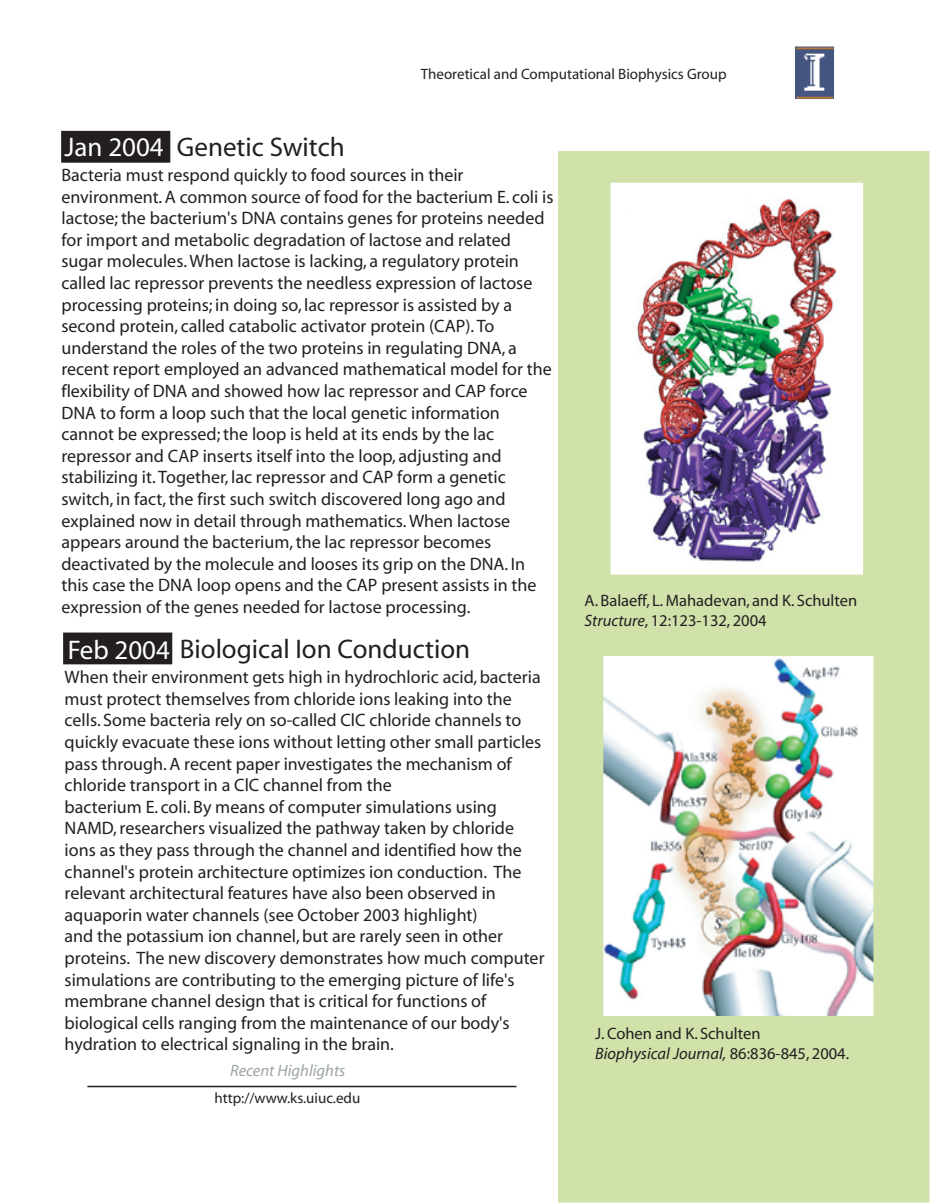
<style>
.page{position:relative;width:931px;height:1204px;background:#fff}
.page>*{position:absolute;margin:0;border:0;box-sizing:border-box;transform-origin:0 0}
.t1{font:27px "Myriad";color:#231f20}
.t2{font:27px "Myriad";color:#fff}
.t3{font:18px/21.6px "Myriad";color:#231f20}
.t4{font:16.5px/19.8px "Myriad";color:#231f20}
.t5{font:italic 16.5px "Myriad";color:#9ca4a5}
.t6{font:700 15px "Helvetica";color:#231f20}
.t7{font:15px "Myriad";color:#231f20}
.s1{color:#fff}
.s2{font-style:italic}
</style>
<div class="page">
<div style="left:557px;top:150px;width:373px;height:1053px;background:#d0e1aa"></div>
<div style="left:556px;top:149px;width:375px;height:1055px;border:2px solid #fff"></div>
<svg style="left:87px;top:1085px;width:430px;height:3px"></svg>
<div style="left:63px;top:633px;width:109px;height:31px;background:#231f20"></div>
<div style="left:61px;top:131px;width:109px;height:32px;background:#231f20"></div>
<img style="left:795px;top:46px;width:39px;height:53px">
<img style="left:610px;top:183px;width:253px;height:392px">
<img style="left:603px;top:656px;width:270px;height:360px">
<p class="t6" style="left:421px;top:66px;width:307px">Theoretical and Computational Biophysics Group</p>
<h1 class="t1" style="left:177px;top:134px;width:169px">Genetic Switch</h1>
<p class="t3" style="left:61px;top:165px;width:493px">Bacteria must respond quickly to food sources in their environment. A common source of food for the bacterium E. coli is lactose; the bacterium's DNA contains genes for proteins needed for import and metabolic degradation of lactose and related sugar molecules. When lactose is lacking, a regulatory protein called lac repressor prevents the needless expression of lactose processing proteins; in doing so, lac repressor is assisted by a second protein, called catabolic activator protein (CAP). To understand the roles of the two proteins in regulating DNA, a recent report employed an advanced mathematical model for the flexibility of DNA and showed how lac repressor and CAP force DNA to form a loop such that the local genetic information cannot be expressed; the loop is held at its ends by the lac repressor and CAP inserts itself into the loop, adjusting and stabilizing it. Together, lac repressor and CAP form a genetic switch, in fact, the first such switch discovered long ago and explained now in detail through mathematics. When lactose appears around the bacterium, the lac repressor becomes deactivated by the molecule and looses its grip on the DNA. In this case the DNA loop opens and the CAP present assists in the expression of the genes needed for lactose processing.</p>
<h1 class="t2" style="left:65px;top:134px;width:101px">Jan 2004</h1>
<h1 class="t1" style="left:68px;top:636px;width:404px"><span class="s1">Feb 2004</span> Biological Ion Conduction</h1>
<p class="t3" style="left:65px;top:667px;width:481px">When their environment gets high in hydrochloric acid, bacteria must protect themselves from chloride ions leaking into the cells. Some bacteria rely on so-called ClC chloride channels to quickly evacuate these ions without letting other small particles pass through. A recent paper investigates the mechanism of chloride transport in a ClC channel from the<br>bacterium E. coli. By means of computer simulations using NAMD, researchers visualized the pathway taken by chloride ions as they pass through the channel and identified how the channel's protein architecture optimizes ion conduction. The relevant architectural features have also been observed in aquaporin water channels (see October 2003 highlight)<br>and the potassium ion channel, but are rarely seen in other proteins. The new discovery demonstrates how much computer simulations are contributing to the emerging picture of life's membrane channel design that is critical for functions of biological cells ranging from the maintenance of our body's hydration to electrical signaling in the brain.</p>
<p class="t5" style="left:230px;top:1062px;width:117px">Recent Highlights</p>
<p class="t7" style="left:214px;top:1091px;width:147px">http://www.ks.uiuc.edu</p>
<p class="t4" style="left:584px;top:591px;width:274px">A. Balaeff, L. Mahadevan, and K. Schulten<br><span class="s2">Structure</span>, 12:123-132, 2004</p>
<p class="t4" style="left:595px;top:1025px;width:255px">J. Cohen and K. Schulten<br><span class="s2">Biophysical Journal,</span> 86:836-845, 2004.</p>
</div>
